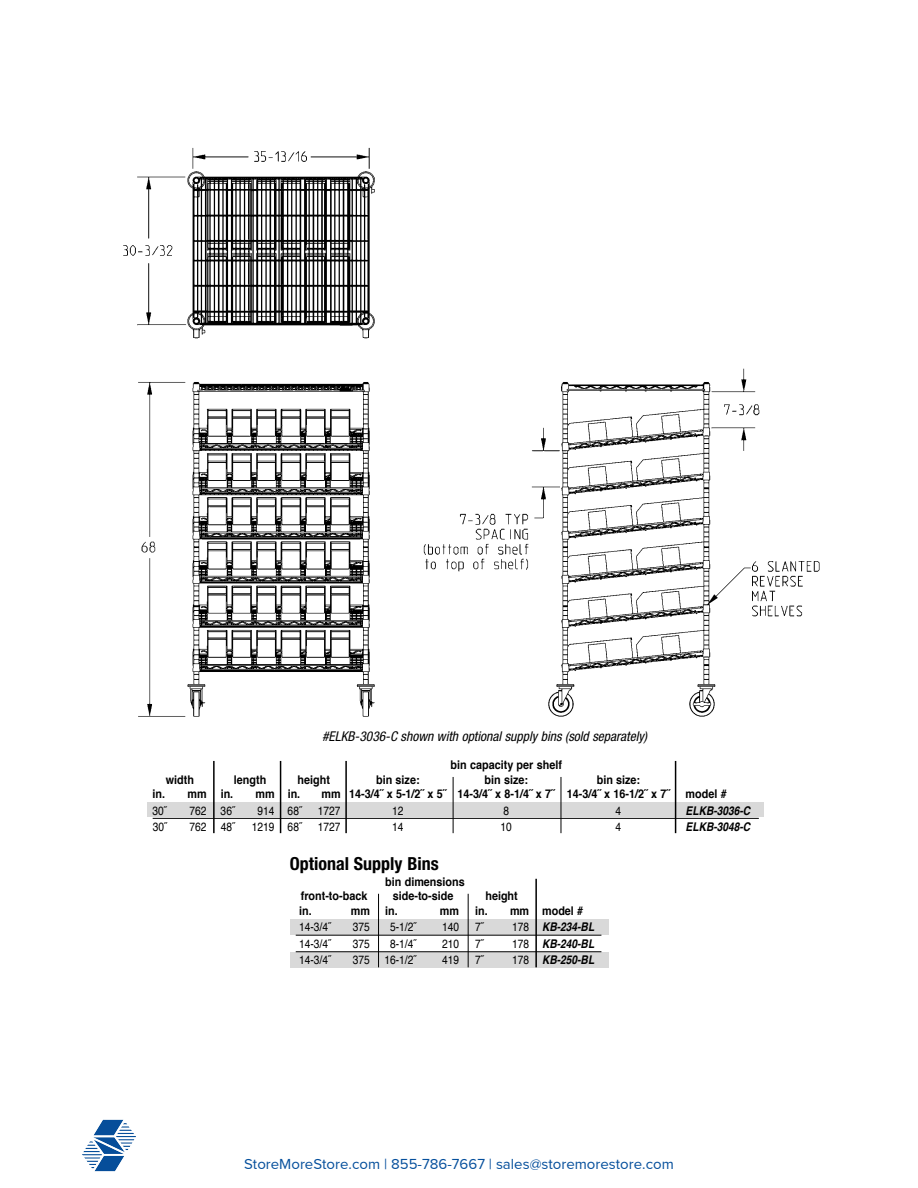
<style>
.page{position:relative;width:918px;height:1188px;background:#fff}
.page>*{position:absolute;margin:0;border:0;box-sizing:border-box;transform-origin:0 0}
.t1{font:700 condensed 18px "Helvetica Neue LT Pro";color:#000}
.t2{font:15px "Proxima Nova";color:#054f9c}
.t3{font:italic condensed 13.5px "Helvetica Neue LT Pro";color:#000}
.t4{font:700 12px "Helvetica";color:#000;scale:.9 1}
.t5{font:12px "Helvetica";color:#000;scale:.85 1}
.t6{font:italic 700 12px "Helvetica";color:#000;scale:.85 1}
.s1{font-weight:400;font-style:normal}
</style>
<div class="page">
<img style="left:123px;top:147px;width:697px;height:570px">
<div style="left:147px;top:802px;width:616px;height:14px;background:#d9d9d9"></div>
<hr style="left:153px;top:818px;width:606px;height:1px;background:#000">
<hr style="left:213px;top:761px;width:2px;height:72px;background:#000">
<hr style="left:280px;top:761px;width:1px;height:72px;background:#000">
<hr style="left:345px;top:761px;width:2px;height:72px;background:#000">
<hr style="left:453px;top:777px;width:1px;height:56px;background:#000">
<hr style="left:561px;top:777px;width:1px;height:56px;background:#000">
<hr style="left:675px;top:761px;width:1px;height:72px;background:#000">
<div style="left:290px;top:919px;width:318px;height:16px;background:#d9d9d9"></div>
<div style="left:290px;top:952px;width:318px;height:15px;background:#d9d9d9"></div>
<hr style="left:296px;top:935px;width:305px;height:1px;background:#000">
<hr style="left:296px;top:951px;width:305px;height:1px;background:#000">
<hr style="left:378px;top:894px;width:1px;height:73px;background:#000">
<hr style="left:468px;top:894px;width:1px;height:73px;background:#000">
<hr style="left:535px;top:879px;width:2px;height:88px;background:#000">
<img style="left:82px;top:1119px;width:54px;height:53px">
<p class="t3" style="left:322px;top:728px;width:327px">#ELKB-3036-C shown with optional supply bins (sold separately)</p>
<p class="t4" style="left:451px;top:760px;width:125px">bin capacity per shelf</p>
<p class="t4" style="left:166px;top:774px;width:33px">width</p>
<p class="t4" style="left:234px;top:774px;width:37px">length</p>
<p class="t4" style="left:298px;top:774px;width:37px">height</p>
<p class="t4" style="left:376px;top:774px;width:50px">bin size:</p>
<p class="t4" style="left:485px;top:774px;width:50px">bin size:</p>
<p class="t4" style="left:597px;top:774px;width:50px">bin size:</p>
<p class="t4" style="left:153px;top:789px;width:91px">in. mm in.</p>
<p class="t4" style="left:255px;top:789px;width:51px">mm in.</p>
<p class="t4" style="left:321px;top:789px;width:389px">mm 14-3/4˝ x 5-1/2˝ x 5˝ 14-3/4˝ x 8-1/4˝ x 7˝ 14-3/4˝ x 16-1/2˝ x 7˝</p>
<p class="t4" style="left:686px;top:789px;width:47px">model #</p>
<p class="t5" style="left:153px;top:805px;width:19px">30˝</p>
<p class="t5" style="left:190px;top:805px;width:55px">762 36˝</p>
<p class="t5" style="left:258px;top:805px;width:54px">914 68˝</p>
<p class="t5" style="left:318px;top:805px;width:28px">1727</p>
<p class="t5" style="left:392px;top:805px;width:15px">12</p>
<p class="t5" style="left:503px;top:805px;width:8px">8</p>
<p class="t5" style="left:616px;top:805px;width:8px">4</p>
<p class="t6" style="left:686px;top:805px;width:78px">ELKB-3036-C</p>
<p class="t5" style="left:153px;top:822px;width:19px">30˝</p>
<p class="t5" style="left:190px;top:822px;width:55px">762 48˝</p>
<p class="t5" style="left:252px;top:822px;width:61px">1219 68˝</p>
<p class="t5" style="left:318px;top:822px;width:28px">1727</p>
<p class="t5" style="left:392px;top:822px;width:15px">14</p>
<p class="t5" style="left:501px;top:822px;width:15px">10</p>
<p class="t5" style="left:616px;top:822px;width:8px">4</p>
<p class="t6" style="left:686px;top:822px;width:78px">ELKB-3048-C</p>
<h1 class="t1" style="left:290px;top:857px;width:150px">Optional Supply Bins</h1>
<p class="t4" style="left:385px;top:877px;width:90px">bin dimensions</p>
<p class="t4" style="left:301px;top:891px;width:75px">front-to-back</p>
<p class="t4" style="left:393px;top:891px;width:69px">side-to-side</p>
<p class="t4" style="left:485px;top:891px;width:38px">height</p>
<p class="t4" style="left:299px;top:906px;width:16px">in.</p>
<p class="t4" style="left:351px;top:906px;width:23px">mm</p>
<p class="t4" style="left:385px;top:906px;width:16px">in.</p>
<p class="t4" style="left:440px;top:906px;width:23px">mm</p>
<p class="t4" style="left:475px;top:906px;width:121px">in. mm model #</p>
<p class="t5" style="left:299px;top:922px;width:40px">14-3/4˝</p>
<p class="t5" style="left:353px;top:922px;width:22px">375</p>
<p class="t5" style="left:390px;top:922px;width:33px">5-1/2˝</p>
<p class="t5" style="left:442px;top:922px;width:22px">140</p>
<p class="t5" style="left:475px;top:922px;width:12px">7˝</p>
<p class="t6" style="left:512px;top:922px;width:98px"><span class="s1">178</span> KB-234-BL</p>
<p class="t5" style="left:299px;top:939px;width:40px">14-3/4˝</p>
<p class="t5" style="left:353px;top:939px;width:22px">375</p>
<p class="t5" style="left:390px;top:939px;width:33px">8-1/4˝</p>
<p class="t5" style="left:442px;top:939px;width:22px">210</p>
<p class="t5" style="left:475px;top:939px;width:12px">7˝</p>
<p class="t6" style="left:512px;top:939px;width:98px"><span class="s1">178</span> KB-240-BL</p>
<p class="t5" style="left:299px;top:955px;width:40px">14-3/4˝</p>
<p class="t5" style="left:353px;top:955px;width:77px">375 16-1/2˝</p>
<p class="t5" style="left:442px;top:955px;width:22px">419</p>
<p class="t5" style="left:475px;top:955px;width:12px">7˝</p>
<p class="t6" style="left:512px;top:955px;width:98px"><span class="s1">178</span> KB-250-BL</p>
<p class="t2" style="left:244px;top:1157px;width:431px">StoreMoreStore.com | 855-786-7667 | sales@storemorestore.com</p>
</div>
